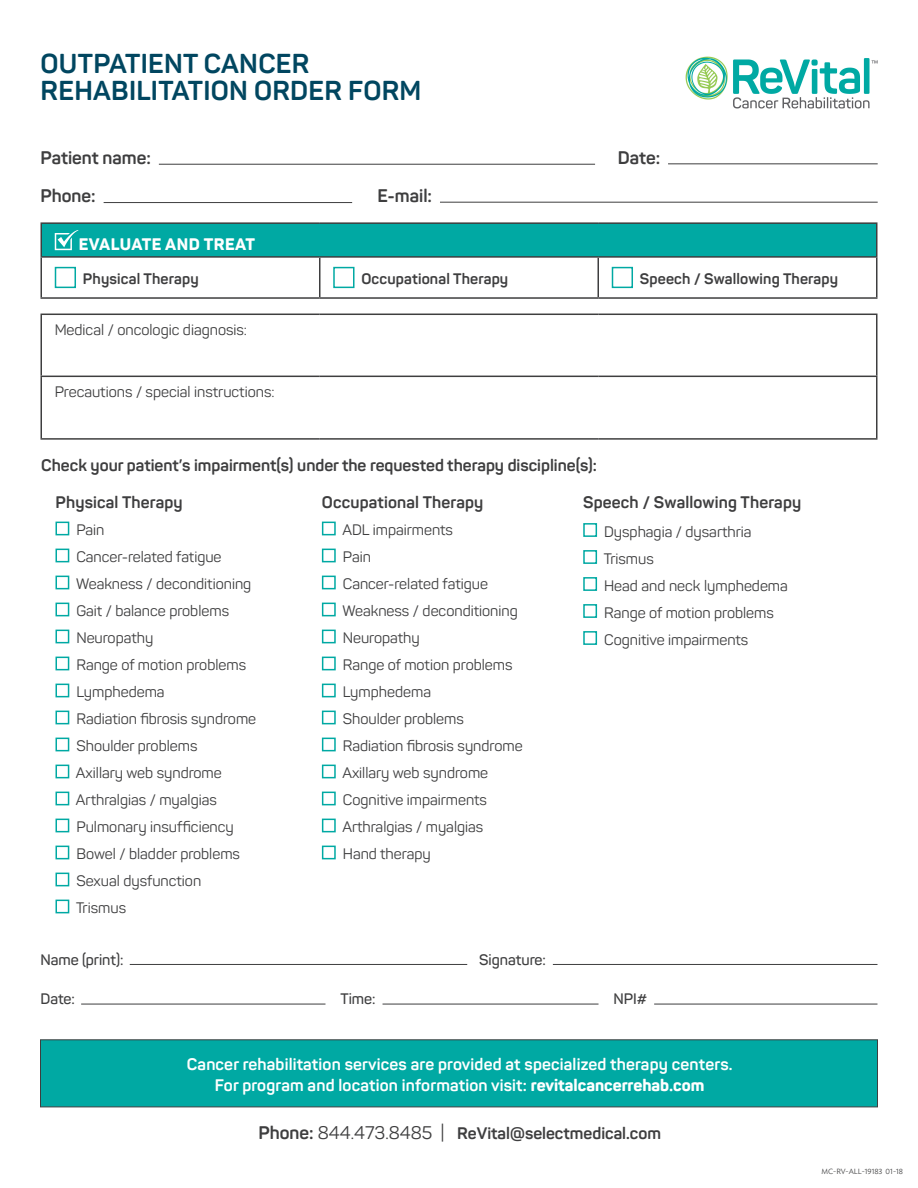
<style>
.page{position:relative;width:918px;height:1188px;background:#fff}
.page>*{position:absolute;margin:0;border:0;box-sizing:border-box;transform-origin:0 0}
.t1{font:700 27px/27px "Panton";letter-spacing:.01em;color:#014660}
.t2{font:700 18px "Panton";color:#3e3e3f}
.t3{font:700 16.5px "Panton";color:#3e3e3f}
.t4{font:700 16.5px/21px "Panton";letter-spacing:.01em;color:#fff;text-align:center}
.t5{font:800 16.5px "Panton";letter-spacing:.03em;color:#fff}
.t6{font:15px "Panton";color:#3e3e3f}
.t7{font:700 15px "Panton";letter-spacing:.01em;color:#3e3e3f}
.t8{font:600 15px "Panton";color:#3e3e3f}
.t9{font:300 7.5px "Ideal Sans";color:#3e3e3f}
.s1{font-weight:800}
.s2{font-size:18px}
.s3{font-weight:400;font-size:18px}
</style>
<div class="page">
<div style="left:40px;top:1040px;width:838px;height:67px;background:#00a9a3;border:1px solid #3e3e3f"></div>
<div style="left:41px;top:223px;width:836px;height:34px;background:#00a9a3"></div>
<hr style="left:40px;top:314px;width:280px;height:1px;background:#3e3e3f">
<hr style="left:40px;top:315px;width:2px;height:61px;background:#3e3e3f">
<hr style="left:320px;top:314px;width:278px;height:1px;background:#3e3e3f">
<hr style="left:598px;top:314px;width:280px;height:1px;background:#3e3e3f">
<hr style="left:876px;top:315px;width:2px;height:61px;background:#3e3e3f">
<hr style="left:40px;top:376px;width:280px;height:1px;background:#3e3e3f">
<hr style="left:40px;top:377px;width:2px;height:61px;background:#3e3e3f">
<hr style="left:320px;top:376px;width:278px;height:1px;background:#3e3e3f">
<hr style="left:598px;top:376px;width:280px;height:1px;background:#3e3e3f">
<hr style="left:876px;top:377px;width:2px;height:61px;background:#3e3e3f">
<hr style="left:40px;top:438px;width:280px;height:2px;background:#3e3e3f">
<hr style="left:320px;top:438px;width:278px;height:2px;background:#3e3e3f">
<hr style="left:598px;top:438px;width:280px;height:2px;background:#3e3e3f">
<hr style="left:40px;top:222px;width:280px;height:2px;background:#3e3e3f">
<hr style="left:40px;top:224px;width:2px;height:32px;background:#3e3e3f">
<hr style="left:320px;top:222px;width:278px;height:2px;background:#3e3e3f">
<hr style="left:598px;top:222px;width:280px;height:2px;background:#3e3e3f">
<hr style="left:876px;top:224px;width:2px;height:32px;background:#3e3e3f">
<hr style="left:40px;top:256px;width:280px;height:2px;background:#3e3e3f">
<hr style="left:40px;top:258px;width:2px;height:39px;background:#3e3e3f">
<hr style="left:320px;top:256px;width:278px;height:2px;background:#3e3e3f">
<hr style="left:319px;top:258px;width:2px;height:39px;background:#3e3e3f">
<hr style="left:598px;top:256px;width:280px;height:2px;background:#3e3e3f">
<hr style="left:597px;top:258px;width:2px;height:39px;background:#3e3e3f">
<hr style="left:876px;top:258px;width:2px;height:39px;background:#3e3e3f">
<hr style="left:40px;top:297px;width:280px;height:2px;background:#3e3e3f">
<hr style="left:320px;top:297px;width:278px;height:2px;background:#3e3e3f">
<hr style="left:598px;top:297px;width:280px;height:2px;background:#3e3e3f">
<svg style="left:55px;top:230px;width:23px;height:20px"></svg>
<div style="left:55px;top:267px;width:21px;height:21px;border:2px solid #00a9a3"></div>
<div style="left:333px;top:267px;width:22px;height:21px;border:2px solid #00a9a3"></div>
<div style="left:612px;top:267px;width:21px;height:21px;border:2px solid #00a9a3"></div>
<div style="left:583px;top:523px;width:14px;height:14px;border:2px solid #00a9a3"></div>
<div style="left:583px;top:550px;width:14px;height:14px;border:2px solid #00a9a3"></div>
<div style="left:583px;top:577px;width:14px;height:14px;border:2px solid #00a9a3"></div>
<div style="left:583px;top:604px;width:14px;height:14px;border:2px solid #00a9a3"></div>
<div style="left:583px;top:631px;width:14px;height:14px;border:2px solid #00a9a3"></div>
<div style="left:322px;top:522px;width:14px;height:13px;border:2px solid #00a9a3"></div>
<div style="left:322px;top:549px;width:14px;height:13px;border:2px solid #00a9a3"></div>
<div style="left:322px;top:576px;width:14px;height:13px;border:2px solid #00a9a3"></div>
<div style="left:322px;top:603px;width:14px;height:13px;border:2px solid #00a9a3"></div>
<div style="left:322px;top:630px;width:14px;height:13px;border:2px solid #00a9a3"></div>
<div style="left:322px;top:657px;width:14px;height:13px;border:2px solid #00a9a3"></div>
<div style="left:322px;top:684px;width:14px;height:13px;border:2px solid #00a9a3"></div>
<div style="left:322px;top:711px;width:14px;height:13px;border:2px solid #00a9a3"></div>
<div style="left:322px;top:738px;width:14px;height:13px;border:2px solid #00a9a3"></div>
<div style="left:322px;top:765px;width:14px;height:13px;border:2px solid #00a9a3"></div>
<div style="left:322px;top:792px;width:14px;height:13px;border:2px solid #00a9a3"></div>
<div style="left:322px;top:819px;width:14px;height:13px;border:2px solid #00a9a3"></div>
<div style="left:322px;top:846px;width:14px;height:13px;border:2px solid #00a9a3"></div>
<div style="left:56px;top:522px;width:13px;height:13px;border:2px solid #00a9a3"></div>
<div style="left:56px;top:549px;width:13px;height:13px;border:2px solid #00a9a3"></div>
<div style="left:56px;top:576px;width:13px;height:13px;border:2px solid #00a9a3"></div>
<div style="left:56px;top:603px;width:13px;height:13px;border:2px solid #00a9a3"></div>
<div style="left:56px;top:630px;width:13px;height:13px;border:2px solid #00a9a3"></div>
<div style="left:56px;top:657px;width:13px;height:13px;border:2px solid #00a9a3"></div>
<div style="left:56px;top:684px;width:13px;height:13px;border:2px solid #00a9a3"></div>
<div style="left:56px;top:711px;width:13px;height:13px;border:2px solid #00a9a3"></div>
<div style="left:56px;top:738px;width:13px;height:13px;border:2px solid #00a9a3"></div>
<div style="left:56px;top:765px;width:13px;height:13px;border:2px solid #00a9a3"></div>
<div style="left:56px;top:792px;width:13px;height:13px;border:2px solid #00a9a3"></div>
<div style="left:56px;top:819px;width:13px;height:13px;border:2px solid #00a9a3"></div>
<div style="left:56px;top:846px;width:13px;height:13px;border:2px solid #00a9a3"></div>
<div style="left:56px;top:873px;width:13px;height:13px;border:2px solid #00a9a3"></div>
<div style="left:56px;top:900px;width:13px;height:13px;border:2px solid #00a9a3"></div>
<hr style="left:159px;top:164px;width:436px;height:1px;background:#3e3e3f">
<hr style="left:668px;top:164px;width:210px;height:1px;background:#3e3e3f">
<hr style="left:104px;top:202px;width:248px;height:1px;background:#3e3e3f">
<hr style="left:440px;top:202px;width:438px;height:1px;background:#3e3e3f">
<hr style="left:130px;top:964px;width:337px;height:1px;background:#3e3e3f">
<hr style="left:553px;top:964px;width:325px;height:1px;background:#3e3e3f">
<hr style="left:81px;top:1004px;width:244px;height:1px;background:#3e3e3f">
<hr style="left:383px;top:1004px;width:216px;height:1px;background:#3e3e3f">
<hr style="left:654px;top:1004px;width:223px;height:1px;background:#3e3e3f">
<img style="left:685px;top:56px;width:193px;height:53px">
<p class="t1" style="left:41px;top:50px;width:382px">OUTPATIENT CANCER<br>REHABILITATION ORDER FORM</p>
<p class="t2" style="left:40px;top:146px;width:112px">Patient name:</p>
<p class="t2" style="left:618px;top:146px;width:44px">Date:</p>
<p class="t2" style="left:40px;top:185px;width:57px">Phone:</p>
<p class="t2" style="left:377px;top:185px;width:56px">E-mail:</p>
<p class="t5" style="left:79px;top:234px;width:178px">EVALUATE AND TREAT</p>
<p class="t7" style="left:83px;top:269px;width:117px">Physical Therapy</p>
<p class="t7" style="left:361px;top:269px;width:148px">Occupational Therapy</p>
<p class="t7" style="left:640px;top:269px;width:200px">Speech / Swallowing Therapy</p>
<p class="t6" style="left:55px;top:321px;width:194px">Medical / oncologic diagnosis:</p>
<p class="t6" style="left:55px;top:383px;width:221px">Precautions / special instructions:</p>
<p class="t3" style="left:41px;top:454px;width:557px">Check your patient’s impairment(s) under the requested therapy discipline(s):</p>
<p class="t3" style="left:56px;top:492px;width:129px">Physical Therapy</p>
<p class="t6" style="left:76px;top:521px;width:30px">Pain</p>
<p class="t6" style="left:76px;top:548px;width:147px">Cancer-related fatigue</p>
<p class="t6" style="left:76px;top:575px;width:177px">Weakness / deconditioning</p>
<p class="t6" style="left:76px;top:602px;width:154px">Gait / balance problems</p>
<p class="t6" style="left:76px;top:629px;width:78px">Neuropathy</p>
<p class="t6" style="left:76px;top:656px;width:171px">Range of motion problems</p>
<p class="t6" style="left:76px;top:683px;width:90px">Lymphedema</p>
<p class="t6" style="left:76px;top:710px;width:181px">Radiation fibrosis syndrome</p>
<p class="t6" style="left:76px;top:737px;width:123px">Shoulder problems</p>
<p class="t6" style="left:76px;top:764px;width:147px">Axillary web syndrome</p>
<p class="t6" style="left:76px;top:791px;width:142px">Arthralgias / myalgias</p>
<p class="t6" style="left:76px;top:818px;width:159px">Pulmonary insufficiency</p>
<p class="t6" style="left:76px;top:845px;width:165px">Bowel / bladder problems</p>
<p class="t6" style="left:76px;top:872px;width:126px">Sexual dysfunction</p>
<p class="t6" style="left:76px;top:899px;width:52px">Trismus</p>
<p class="t3" style="left:322px;top:492px;width:163px">Occupational Therapy</p>
<p class="t6" style="left:342px;top:521px;width:112px">ADL impairments</p>
<p class="t6" style="left:343px;top:548px;width:30px">Pain</p>
<p class="t6" style="left:343px;top:575px;width:147px">Cancer-related fatigue</p>
<p class="t6" style="left:342px;top:602px;width:177px">Weakness / deconditioning</p>
<p class="t6" style="left:343px;top:629px;width:78px">Neuropathy</p>
<p class="t6" style="left:343px;top:656px;width:171px">Range of motion problems</p>
<p class="t6" style="left:343px;top:683px;width:90px">Lymphedema</p>
<p class="t6" style="left:343px;top:710px;width:123px">Shoulder problems</p>
<p class="t6" style="left:343px;top:737px;width:181px">Radiation fibrosis syndrome</p>
<p class="t6" style="left:342px;top:764px;width:147px">Axillary web syndrome</p>
<p class="t6" style="left:343px;top:791px;width:146px">Cognitive impairments</p>
<p class="t6" style="left:342px;top:818px;width:142px">Arthralgias / myalgias</p>
<p class="t6" style="left:343px;top:845px;width:89px">Hand therapy</p>
<p class="t3" style="left:583px;top:492px;width:220px">Speech / Swallowing Therapy</p>
<p class="t6" style="left:604px;top:522px;width:149px">Dysphagia / dysarthria</p>
<p class="t6" style="left:604px;top:549px;width:52px">Trismus</p>
<p class="t6" style="left:604px;top:576px;width:185px">Head and neck lymphedema</p>
<p class="t6" style="left:604px;top:603px;width:171px">Range of motion problems</p>
<p class="t6" style="left:604px;top:630px;width:146px">Cognitive impairments</p>
<p class="t8" style="left:40px;top:950px;width:85px">Name (print):</p>
<p class="t8" style="left:479px;top:950px;width:68px">Signature:</p>
<p class="t8" style="left:40px;top:990px;width:36px">Date:</p>
<p class="t8" style="left:341px;top:990px;width:37px">Time:</p>
<p class="t8" style="left:613px;top:990px;width:35px">NPI#</p>
<p class="t4" style="left:187px;top:1053px;width:547px">Cancer rehabilitation services are provided at specialized therapy centers.<br>For program and location information visit: <span class="s1">revitalcancerrehab.com</span></p>
<p class="t3" style="left:258px;top:1123px;width:404px"><span class="s2">Phone:</span> <span class="s3">844.473.8485 |</span> ReVital@selectmedical.com</p>
<p class="t9" style="left:822px;top:1166px;width:83px">MC-RV-ALL-19183 01-18</p>
</div>
